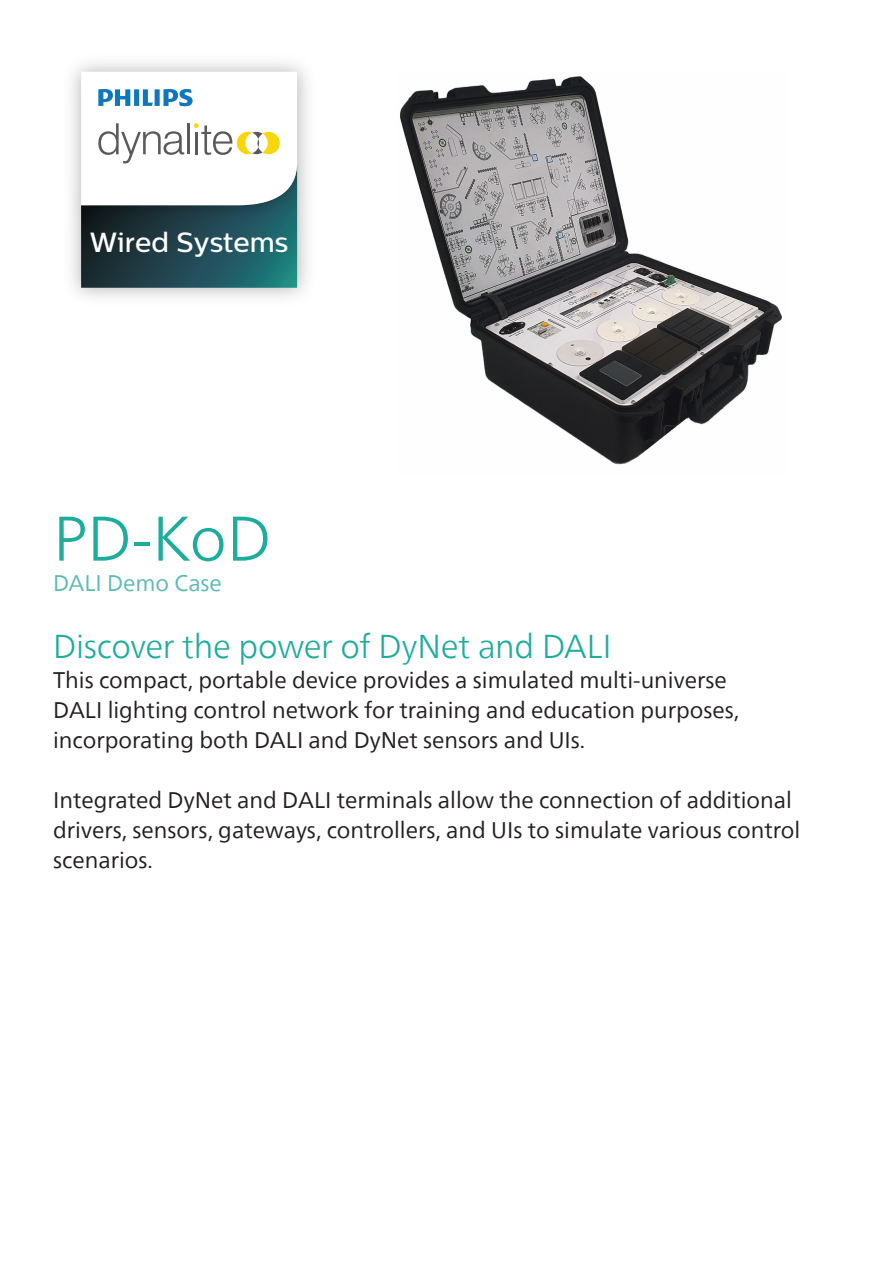
<style>
.page{position:relative;width:893px;height:1263px;background:#fff}
.page>*{position:absolute;margin:0;border:0;box-sizing:border-box;transform-origin:0 0}
.Cover_Product_Name__42pt{font:300 63px "Neue Frutiger World";color:#1cad9c}
.Cover_Wow_Statement__22pt{font:300 33px "Neue Frutiger World";letter-spacing:-.01em;color:#1cad9c}
.t1{font:500 27.75px "Centrale Sans";color:#fff}
.Cover_Overview__15pt{font:22.5px/30px "Neue Frutiger World";color:#231f20}
.Cover_Product_Identifier__15pt{font:22.5px "Neue Frutiger World";color:#5bbbb7}
</style>
<div class="page">
<img style="left:71px;top:232px;width:237px;height:66px">
<img style="left:71px;top:62px;width:237px;height:170px">
<svg style="left:81px;top:72px;width:216px;height:216px"></svg>
<img style="left:400px;top:76px;width:382px;height:389px">
<p class="t1" style="left:90px;top:225px;width:200px">Wired Systems</p>
<p class="Cover_Product_Name__42pt" style="left:53px;top:489px;width:220px">PD-KoD</p>
<p class="Cover_Product_Identifier__15pt" style="left:53px;top:565px;width:170px">DALI Demo Case</p>
<p class="Cover_Wow_Statement__22pt" style="left:53px;top:621px;width:560px">Discover the power of DyNet and DALI</p>
<p class="Cover_Overview__15pt" style="left:53px;top:665px;width:687px">This compact, portable device provides a simulated multi-universe<br>DALI lighting control network for training and education purposes, incorporating both DALI and DyNet sensors and UIs.</p>
<p class="Cover_Overview__15pt" style="left:53px;top:785px;width:749px">Integrated DyNet and DALI terminals allow the connection of additional drivers, sensors, gateways, controllers, and UIs to simulate various control scenarios.</p>
</div>
